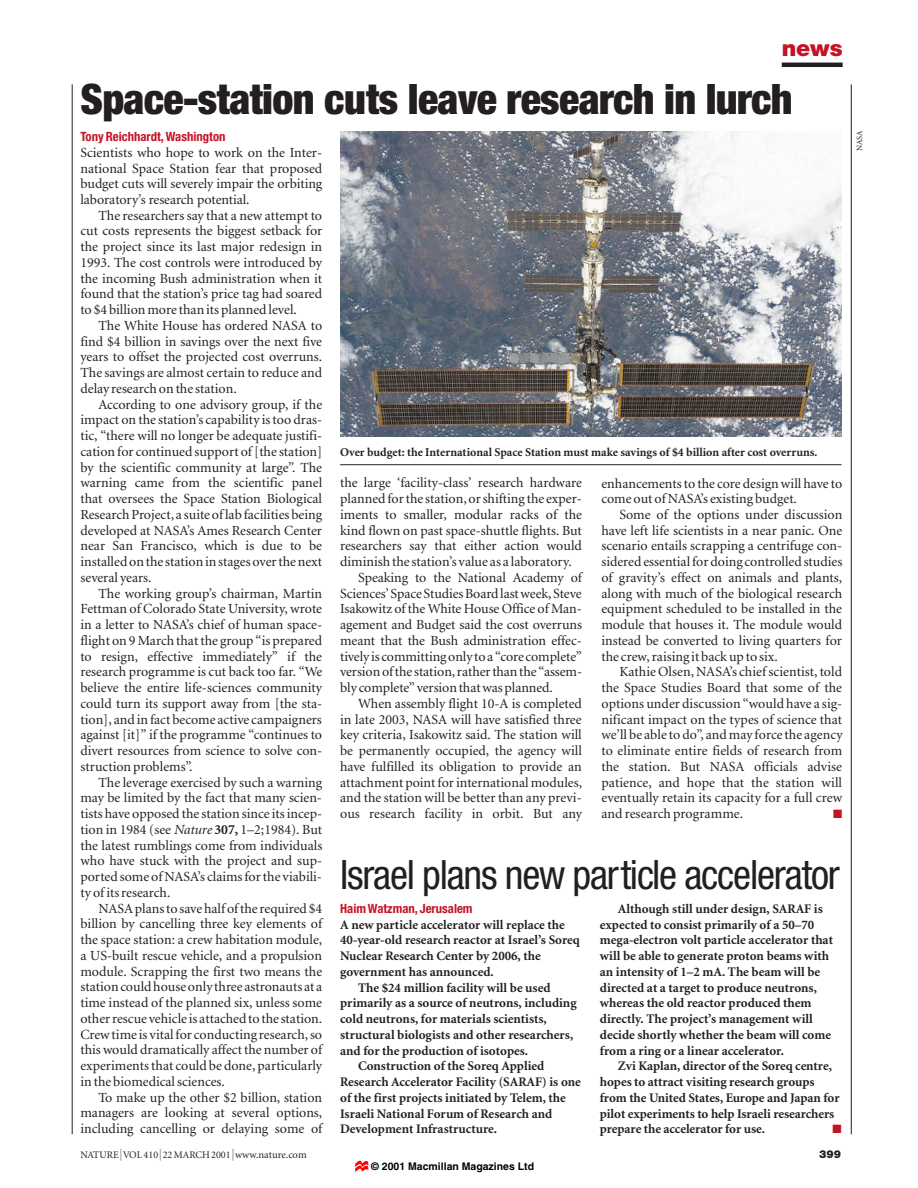
<style>
.page{position:relative;width:918px;height:1188px;background:#fff}
.page>*{position:absolute;margin:0;border:0;box-sizing:border-box;transform-origin:0 0}
.t1{font:900 condensed 42px "Helvetica Neue";letter-spacing:-.015em;color:#231f20}
.t2{font:condensed 40.5px "Helvetica Neue";letter-spacing:-.03em;color:#231f20}
.t3{font:900 22.5px "Helvetica Neue";color:#c41324}
.t4{font:13.95px/15.8px "Minion";color:#231f20;text-align:justify}
.t5{font:700 13.2px/15.8px "Minion";color:#231f20}
.t6{font:700 condensed 12.75px "Helvetica Neue";color:#c41324}
.t7{font:700 12px "Minion";color:#231f20}
.t8{font:12px "Zapf Dingbats";color:#c41324}
.t9{font:900 10.8px "Helvetica Neue";color:#231f20}
.t10{font:700 10.5px "Helvetica";color:#000}
.t11{font:10.2px "Minion";color:#231f20}
.t12{font:8.25px "Minion";color:#231f20}
.s1{font-style:italic}
.s2{font-weight:700}
.s3{font-family:"Unica SB";font-weight:300;font-size:12px}
.s4{font-size:10.5px}
</style>
<div class="page">
<hr style="left:782px;top:63px;width:61px;height:4px;background:#231f20">
<hr style="left:72px;top:84px;width:1px;height:1050px;background:#231f20">
<hr style="left:851px;top:84px;width:1px;height:1050px;background:#231f20">
<hr style="left:340px;top:464px;width:502px;height:1px;background:#231f20">
<img style="left:340px;top:131px;width:502px;height:306px">
<svg style="left:355px;top:1161px;width:13px;height:11px"></svg>
<h3 class="t3" style="left:782px;top:40px;width:62px">news</h3>
<h1 class="t1" style="left:80px;top:84px;width:714px">Space-station cuts leave research in lurch</h1>
<p class="t6" style="left:80px;top:132px;width:147px">Tony Reichhardt, Washington</p>
<p class="t4" style="left:80px;top:146px;width:243px">Scientists who hope to work on the Inter&shy;national Space Station fear that proposed budget cuts will severely impair the orbiting laboratory’s research potential.</p>
<p class="t4" style="left:80px;top:209px;width:243px;text-indent:18px">The researchers say that a new attempt to cut costs represents the biggest setback for the project since its last major redesign in 1993. The cost controls were introduced by the incoming Bush administration when it found that the station’s price tag had soared to $4 billion more than its planned level.</p>
<p class="t4" style="left:80px;top:319px;width:243px;text-indent:18px">The White House has ordered NASA to find $4 billion in savings over the next five years to offset the projected cost overruns.<br>The savings are almost certain to reduce and delay research on the station.</p>
<p class="t4" style="left:80px;top:398px;width:243px;text-indent:18px">According to one advisory group, if the impact on the station’s capability is too dras&shy;tic, “there will no longer be adequate justifi&shy;cation for continued support of [the station] by the scientific community at large”. The warning came from the scientific panel that oversees the Space Station Biological Research Project, a suite of lab facilities being developed at NASA’s Ames Research Center near San Francisco, which is due to be installed on the station in stages over the next several years.</p>
<p class="t4" style="left:80px;top:587px;width:243px;text-indent:18px">The working group’s chairman, Martin Fettman of Colorado State University, wrote in a letter to NASA’s chief of human space&shy;flight on 9 March that the group “is prepared to resign, effective immediately” if the research programme is cut back too far. “We believe the entire life-sciences community could turn its support away from [the sta&shy;tion], and in fact become active campaigners against [it]” if the programme “continues to divert resources from science to solve con&shy;struction problems”.</p>
<p class="t4" style="left:80px;top:776px;width:243px;text-indent:18px">The leverage exercised by such a warning may be limited by the fact that many scien&shy;tists have opposed the station since its incep&shy;tion in 1984 (see <span class="s1">Nature</span> <span class="s2">307,</span> 1–2;1984). But the latest rumblings come from individuals who have stuck with the project and sup&shy;ported some of NASA’s claims for the viabili&shy;ty of its research.</p>
<p class="t4" style="left:80px;top:902px;width:243px;text-indent:18px">NASA plans to save half of the required $4 billion by cancelling three key elements of the space station: a crew habitation module, a US-built rescue vehicle, and a propulsion module. Scrapping the first two means the station could house only three astronauts at a time instead of the planned six, unless some other rescue vehicle is attached to the station.<br>Crew time is vital for conducting research, so this would dramatically affect the number of experiments that could be done, particularly in the biomedical sciences.</p>
<p class="t4" style="left:80px;top:1091px;width:243px;text-indent:18px">To make up the other $2 billion, station managers are looking at several options, including cancelling or delaying some of</p>
<p class="t7" style="left:340px;top:447px;width:479px">Over budget: the International Space Station must make savings of $4 billion after cost overruns.</p>
<p class="t4" style="left:340px;top:476px;width:243px">the large ‘facility-class’ research hardware</p>
<p class="t4" style="left:340px;top:492px;width:243px">planned for the station, or shifting the exper-</p>
<p class="t4" style="left:340px;top:508px;width:243px">iments to smaller, modular racks of the</p>
<p class="t4" style="left:340px;top:524px;width:243px">kind flown on past space-shuttle flights. But</p>
<p class="t4" style="left:340px;top:539px;width:243px">researchers say that either action would</p>
<p class="t4" style="left:340px;top:555px;width:233px">diminish the station’s value as a laboratory.</p>
<p class="t4" style="left:358px;top:571px;width:225px">Speaking to the National Academy of</p>
<p class="t4" style="left:340px;top:587px;width:243px">Sciences’ Space Studies Board last week, Steve</p>
<p class="t4" style="left:340px;top:602px;width:243px">Isakowitz of the White House Office of Man-</p>
<p class="t4" style="left:340px;top:618px;width:243px">agement and Budget said the cost overruns</p>
<p class="t4" style="left:340px;top:634px;width:243px">meant that the Bush administration effec-</p>
<p class="t4" style="left:340px;top:650px;width:243px">tively is committing only to a “core complete”</p>
<p class="t4" style="left:340px;top:665px;width:243px">version of the station, rather than the “assem-</p>
<p class="t4" style="left:340px;top:681px;width:214px">bly complete” version that was planned.</p>
<p class="t4" style="left:358px;top:697px;width:225px">When assembly flight 10-A is completed</p>
<p class="t4" style="left:340px;top:713px;width:243px">in late 2003, NASA will have satisfied three</p>
<p class="t4" style="left:340px;top:728px;width:243px">key criteria, Isakowitz said. The station will</p>
<p class="t4" style="left:340px;top:744px;width:243px">be permanently occupied, the agency will</p>
<p class="t4" style="left:340px;top:760px;width:243px">have fulfilled its obligation to provide an</p>
<p class="t4" style="left:340px;top:776px;width:243px">attachment point for international modules,</p>
<p class="t4" style="left:340px;top:791px;width:243px">and the station will be better than any previ-</p>
<p class="t4" style="left:340px;top:807px;width:243px">ous research facility in orbit. But any</p>
<p class="t4" style="left:601px;top:476px;width:242px">enhancements to the core design will have to come out of NASA’s existing budget.</p>
<p class="t4" style="left:601px;top:508px;width:242px;text-indent:18px">Some of the options under discussion have left life scientists in a near panic. One scenario entails scrapping a centrifuge con&shy;sidered essential for doing controlled studies of gravity’s effect on animals and plants, along with much of the biological research equipment scheduled to be installed in the module that houses it. The module would instead be converted to living quarters for the crew, raising it back up to six.</p>
<p class="t4" style="left:601px;top:665px;width:243px;text-indent:18px">Kathie Olsen, NASA’s chief scientist, told the Space Studies Board that some of the options under discussion “would have a sig&shy;nificant impact on the types of science that we’ll be able to do”, and may force the agency to eliminate entire fields of research from the station. But NASA officials advise patience, and hope that the station will eventually retain its capacity for a full crew and research programme.</p>
<p class="t8" style="left:833px;top:808px;width:11px">■</p>
<h2 class="t2" style="left:340px;top:860px;width:501px">Israel plans new particle accelerator</h2>
<p class="t6" style="left:340px;top:904px;width:134px">Haim Watzman, Jerusalem</p>
<p class="t5" style="left:340px;top:918px;width:226px">A new particle accelerator will replace the</p>
<p class="t5" style="left:340px;top:933px;width:241px">40-year-old research reactor at Israel’s Soreq</p>
<p class="t5" style="left:340px;top:949px;width:202px">Nuclear Research Center by 2006, the</p>
<p class="t5" style="left:340px;top:965px;width:155px">government has announced.</p>
<p class="t5" style="left:358px;top:981px;width:194px">The $24 million facility will be used</p>
<p class="t5" style="left:340px;top:996px;width:238px">primarily as a source of neutrons, including</p>
<p class="t5" style="left:340px;top:1012px;width:208px">cold neutrons, for materials scientists,</p>
<p class="t5" style="left:340px;top:1028px;width:235px">structural biologists and other researchers,</p>
<p class="t5" style="left:340px;top:1044px;width:190px">and for the production of isotopes.</p>
<p class="t5" style="left:358px;top:1059px;width:188px">Construction of the Soreq Applied</p>
<p class="t5" style="left:340px;top:1075px;width:242px">Research Accelerator Facility (SARAF) is one</p>
<p class="t5" style="left:340px;top:1091px;width:227px">of the first projects initiated by Telem, the</p>
<p class="t5" style="left:340px;top:1107px;width:214px">Israeli National Forum of Research and</p>
<p class="t5" style="left:340px;top:1122px;width:159px">Development Infrastructure.</p>
<p class="t5" style="left:600px;top:902px;width:235px;text-indent:18px">Although still under design, SARAF is expected to consist primarily of a 50–70 mega-electron volt particle accelerator that will be able to generate proton beams with an intensity of 1–2 mA. The beam will be directed at a target to produce neutrons, whereas the old reactor produced them directly. The project’s management will decide shortly whether the beam will come from a ring or a linear accelerator.</p>
<p class="t5" style="left:600px;top:1059px;width:241px;text-indent:18px">Zvi Kaplan, director of the Soreq centre, hopes to attract visiting research groups from the United States, Europe and Japan for pilot experiments to help Israeli researchers prepare the accelerator for use.</p>
<p class="t8" style="left:832px;top:1123px;width:11px">■</p>
<p class="t11" style="left:80px;top:1151px;width:228px">NATURE<span class="s3">|</span> VOL 410 <span class="s3">|</span> 22 MARCH 2001 <span class="s3">|</span> <span class="s4">www.nature.com</span></p>
<p class="t9" style="left:819px;top:1150px;width:23px">399</p>
<p class="t10" style="left:371px;top:1163px;width:164px">© 2001 Macmillan Magazines Ltd</p>
<p class="t12" style="left:856px;top:151px;width:22px;rotate:-90deg">NASA</p>
</div>
